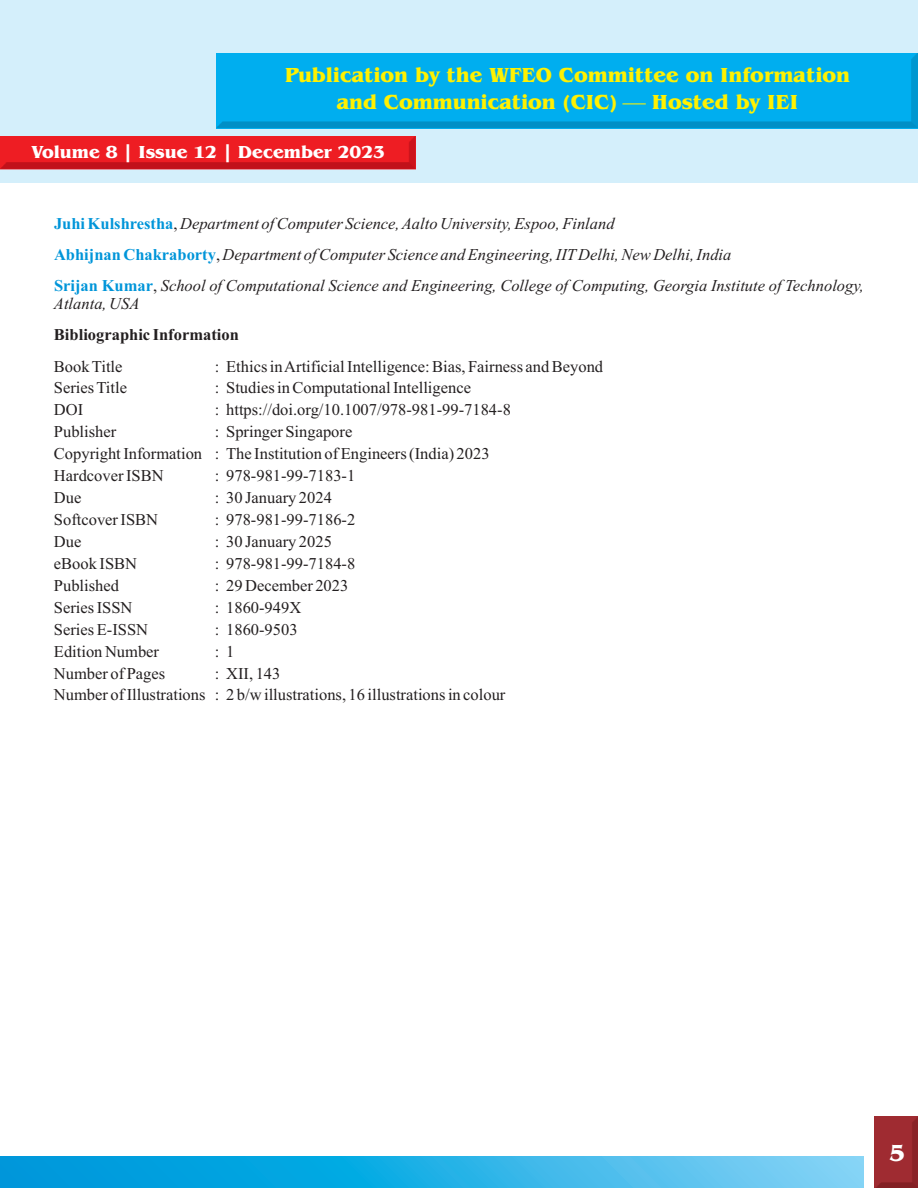
<style>
.page{position:relative;width:918px;height:1188px;background:#fff}
.page>*{position:absolute;margin:0;border:0;box-sizing:border-box;transform-origin:0 0}
.t1{font:700 24px "Benguiat IT Cby BT";color:#fff}
.t2{font:700 21px/26.4px "Benguiat IT Cby BT";color:#fff101}
.t3{font:700 21px "Arial Narrow";color:#fff}
.t4{font:700 18px "Benguiat IT Cby BT";color:#fff}
.t5{font:16.5px/21.9px "Times New Roman";color:#231f20}
.t6{font:italic 16.5px/31px "Times New Roman";color:#231f20}
.t7{font:700 16.5px "Times New Roman";color:#231f20}
.s1{font-weight:700;font-style:normal;color:#0095d9}
.s2{font-style:normal}
</style>
<div class="page">
<img style="left:875px;top:1117px;width:43px;height:71px">
<svg style="left:0;top:1156px;width:864px;height:32px;background:#2cb2e6"></svg>
<div style="left:0;top:0;width:918px;height:183px;background:#d4effb"></div>
<img style="left:216px;top:53px;width:702px;height:76px">
<img style="left:0;top:137px;width:416px;height:32px">
<svg style="left:623px;top:103px;width:23px;height:1px"></svg>
<p class="t2" style="left:337px;top:64px;width:515px;text-indent:-52px">Publication by the WFEO Committee on Information and Communication (CIC)</p>
<p class="t2" style="left:652px;top:90px;width:148px">Hosted by IEI</p>
<p class="t3" style="left:59px;top:143px;width:300px">Volume 8 | Issue 2 | February 2023</p>
<p class="t4" style="left:32px;top:144px;width:355px">Volume 8 | Issue 12 | December 2023</p>
<p class="t6" style="left:54px;top:210px;width:811px"><span class="s1">Juhi Kulshrestha</span><span class="s2">,</span> Department of Computer Science, Aalto University, Espoo, Finland<br><span class="s1">Abhijnan Chakraborty</span><span class="s2">,</span> Department of Computer Science and Engineering, IITDelhi, New Delhi, India<br><span class="s1">Srijan Kumar</span><span class="s2">,</span> School of Computational Science and Engineering, College of Computing, Georgia Institute of Technology,</p>
<p class="t6" style="left:54px;top:290px;width:87px">Atlanta, USA</p>
<p class="t7" style="left:54px;top:329px;width:186px">Bibliographic Information</p>
<p class="t5" style="left:54px;top:357px;width:70px">Book Title</p>
<p class="t5" style="left:215px;top:357px;width:390px">: Ethics in Artificial Intelligence: Bias, Fairness and Beyond</p>
<p class="t5" style="left:54px;top:379px;width:75px">Series Title</p>
<p class="t5" style="left:215px;top:379px;width:258px">: Studies in Computational Intelligence</p>
<p class="t5" style="left:54px;top:401px;width:31px">DOI</p>
<p class="t5" style="left:215px;top:401px;width:298px">: https://doi.org/10.1007/978-981-99-7184-8</p>
<p class="t5" style="left:54px;top:422px;width:64px">Publisher</p>
<p class="t5" style="left:54px;top:422px;width:437px;text-indent:161px">: Springer Singapore<br>Copyright Information : The Institution of Engineers (India) 2023<br>Hardcover ISBN</p>
<p class="t5" style="left:215px;top:466px;width:142px">: 978-981-99-7183-1</p>
<p class="t5" style="left:54px;top:488px;width:29px">Due</p>
<p class="t5" style="left:215px;top:488px;width:119px">: 30 January 2024</p>
<p class="t5" style="left:54px;top:510px;width:106px">Softcover ISBN</p>
<p class="t5" style="left:215px;top:510px;width:142px">: 978-981-99-7186-2</p>
<p class="t5" style="left:54px;top:532px;width:29px">Due</p>
<p class="t5" style="left:215px;top:532px;width:119px">: 30 January 2025</p>
<p class="t5" style="left:54px;top:554px;width:85px">eBook ISBN</p>
<p class="t5" style="left:215px;top:554px;width:142px">: 978-981-99-7184-8</p>
<p class="t5" style="left:54px;top:576px;width:67px">Published</p>
<p class="t5" style="left:215px;top:576px;width:135px">: 29 December 2023</p>
<p class="t5" style="left:54px;top:598px;width:80px">Series ISSN</p>
<p class="t5" style="left:215px;top:598px;width:88px">: 1860-949X</p>
<p class="t5" style="left:54px;top:620px;width:96px">Series E-ISSN</p>
<p class="t5" style="left:215px;top:620px;width:84px">: 1860-9503</p>
<p class="t5" style="left:54px;top:642px;width:107px">Edition Number</p>
<p class="t5" style="left:215px;top:642px;width:21px">: 1</p>
<p class="t5" style="left:54px;top:664px;width:113px">Number of Pages</p>
<p class="t5" style="left:54px;top:664px;width:453px;text-indent:161px">: XII, 143<br>Number of Illustrations : 2 b/w illustrations, 16 illustrations in colour</p>
<h1 class="t1" style="left:889px;top:1142px;width:17px">5</h1>
</div>
